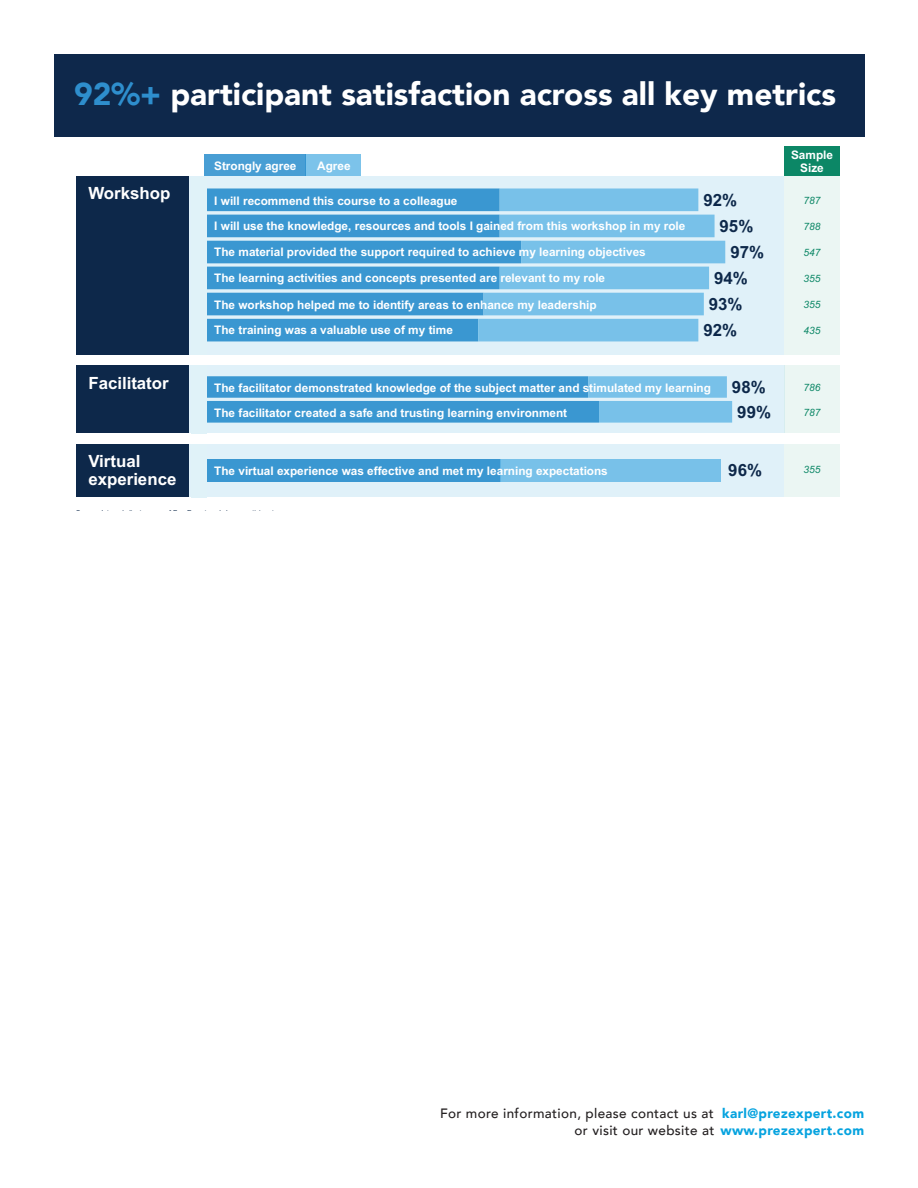
<style>
.page{position:relative;width:918px;height:1188px;background:#fff}
.page>*{position:absolute;margin:0;border:0;box-sizing:border-box;transform-origin:0 0}
.t1{font:900 31.5px "Avenir";color:#fff}
.t2{font:700 16.8px/18.5px "Arial";color:#fff}
.t3{font:700 16.8px/24.9px "Arial";color:#0d284a;text-align:center}
.t4{font:500 13.5px/16.5px "Avenir";letter-spacing:.025em;color:#231f20;text-align:right}
.t5{font:700 11.85px/13.5px "Arial";color:#fff;text-align:center}
.t6{font:italic 10.05px "Arial";letter-spacing:-.005em;color:#0c8766}
.s1{color:#2e8ecd}
.s2{font-weight:900;color:#06a3df}
</style>
<div class="page">
<div style="left:55px;top:54px;width:810px;height:82px;background:#0e284b"></div>
<div style="left:189px;top:444px;width:595px;height:53px;background:#e0f1f9"></div>
<div style="left:189px;top:176px;width:595px;height:179px;background:#e0f1f9"></div>
<div style="left:189px;top:366px;width:595px;height:67px;background:#e0f1f9"></div>
<div style="left:76px;top:176px;width:113px;height:179px;background:#0d284a"></div>
<div style="left:76px;top:366px;width:113px;height:67px;background:#0d284a"></div>
<div style="left:76px;top:444px;width:113px;height:53px;background:#0d284a"></div>
<svg style="left:207px;top:188px;width:271px;height:153px;background:#4ca1d5"></svg>
<svg style="left:478px;top:188px;width:247px;height:153px;background:#85c6ea"></svg>
<div style="left:306px;top:154px;width:55px;height:22px;background:#7cc3ea"></div>
<div style="left:204px;top:154px;width:102px;height:22px;background:#489ed4"></div>
<div style="left:784px;top:146px;width:56px;height:30px;background:#0c8766"></div>
<div style="left:784px;top:176px;width:56px;height:179px;background:#ebf6f3"></div>
<svg style="left:207px;top:376px;width:525px;height:47px;background:#57a8da"></svg>
<div style="left:204px;top:459px;width:296px;height:23px;background:#3a97d1"></div>
<div style="left:500px;top:459px;width:221px;height:23px;background:#78c1e9"></div>
<div style="left:784px;top:366px;width:56px;height:67px;background:#ebf6f3"></div>
<div style="left:784px;top:444px;width:56px;height:53px;background:#ebf6f3"></div>
<div style="left:191px;top:366px;width:16px;height:68px;background:#e0f2f8"></div>
<div style="left:191px;top:444px;width:16px;height:54px;background:#e0f2f8"></div>
<h1 class="t1" style="left:74px;top:67px;width:763px"><span class="s1">92%+</span> participant satisfaction across all key metrics</h1>
<h2 class="t2" style="left:88px;top:184px;width:84px">Workshop</h2>
<h2 class="t2" style="left:88px;top:374px;width:82px">Facilitator</h2>
<h2 class="t2" style="left:88px;top:452px;width:90px">Virtual experience</h2>
<p class="t5" style="left:214px;top:159px;width:84px">Strongly agree</p>
<p class="t5" style="left:317px;top:159px;width:35px">Agree</p>
<p class="t5" style="left:791px;top:148px;width:43px">Sample<br>Size</p>
<p class="t5" style="left:214px;top:194px;width:245px">I will recommend this course to a colleague</p>
<p class="t5" style="left:214px;top:220px;width:473px">I will use the knowledge, resources and tools I gained from this workshop in my role</p>
<p class="t5" style="left:214px;top:246px;width:433px">The material provided the support required to achieve my learning objectives</p>
<p class="t5" style="left:214px;top:272px;width:392px">The learning activities and concepts presented are relevant to my role</p>
<p class="t5" style="left:214px;top:298px;width:384px">The workshop helped me to identify areas to enhance my leadership</p>
<p class="t5" style="left:214px;top:324px;width:240px">The training was a valuable use of my time</p>
<h2 class="t3" style="left:703px;top:188px;width:35px">92%</h2>
<h2 class="t3" style="left:720px;top:214px;width:35px">95%</h2>
<h2 class="t3" style="left:730px;top:240px;width:35px">97%</h2>
<h2 class="t3" style="left:714px;top:266px;width:35px">94%</h2>
<h2 class="t3" style="left:709px;top:292px;width:35px">93%</h2>
<h2 class="t3" style="left:703px;top:318px;width:35px">92%</h2>
<p class="t6" style="left:804px;top:194px;width:18px">787</p>
<p class="t6" style="left:804px;top:220px;width:18px">788</p>
<p class="t6" style="left:804px;top:246px;width:18px">547</p>
<p class="t6" style="left:804px;top:272px;width:18px">355</p>
<p class="t6" style="left:804px;top:298px;width:18px">355</p>
<p class="t6" style="left:804px;top:324px;width:18px">435</p>
<p class="t5" style="left:214px;top:375px;width:498px;line-height:24.9px;text-align:left">The facilitator demonstrated knowledge of the subject matter and stimulated my learning<br>The facilitator created a safe and trusting learning environment</p>
<h2 class="t3" style="left:732px;top:375px;width:41px">98%<br>99%</h2>
<p class="t6" style="left:804px;top:381px;width:18px">786</p>
<p class="t6" style="left:804px;top:406px;width:18px">787</p>
<p class="t5" style="left:214px;top:465px;width:395px">The virtual experience was effective and met my learning expectations</p>
<h2 class="t3" style="left:728px;top:458px;width:35px">96%</h2>
<p class="t6" style="left:804px;top:463px;width:18px">355</p>
<p class="t4" style="left:440px;top:1105px;width:426px">For more information, please contact us at <span class="s2">karl@prezexpert.com </span>or visit our website at <span class="s2">www.prezexpert.com</span></p>
</div>
